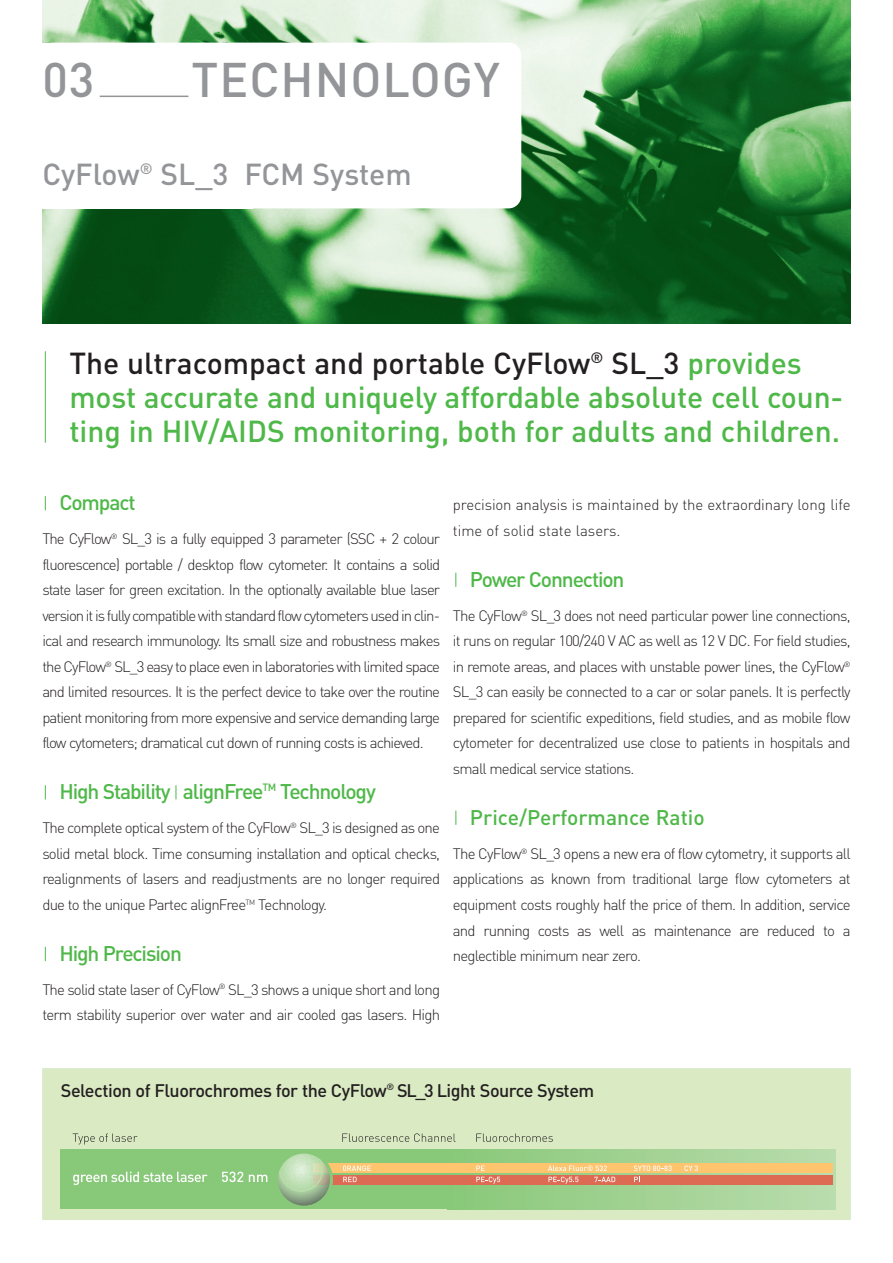
<style>
.page{position:relative;width:893px;height:1263px;background:#fff}
.page>*{position:absolute;margin:0;border:0;box-sizing:border-box;transform-origin:0 0}
.t1{font:500 48px "DIN";letter-spacing:.02em;color:#939598}
.t2{font:500 30px/34px "DIN";color:#4eb848}
.t3{font:500 30px "DIN";color:#939598}
.t4{font:500 21px "DIN";letter-spacing:-.055em;color:#4eb848}
.t5{font:500 21px "DIN";color:#4eb848}
.t6{font:500 18px "DIN";letter-spacing:-.025em;color:#231f20}
.t7{font:300 15px/25.5px "DIN";letter-spacing:-.05em;color:#231f20;text-align:justify}
.t8{font:300 15px/25.5px "DIN";letter-spacing:-.01em;color:#231f20}
.s1{color:#231f20}
</style>
<div class="page">
<img style="left:42px;top:0;width:808px;height:323px">
<div style="left:40px;top:43px;width:481px;height:165px;background:#fff;border-radius:13px"></div>
<div style="left:0;top:43px;width:252px;height:165px;background:#fff"></div>
<hr style="left:100px;top:96px;width:88px;height:1px;background:#939598">
<hr style="left:45px;top:351px;width:1px;height:92px;background:#4eb848">
<div style="left:44px;top:1069px;width:805px;height:151px;background:#daeac3"></div>
<div style="left:61px;top:1149px;width:387px;height:60px;background:#88c879"></div>
<div style="left:447px;top:1149px;width:388px;height:60px;background:linear-gradient(to right,#89c879,#badcad)"></div>
<div style="left:313px;top:1163px;width:519px;height:10px;background:#fec46e"></div>
<div style="left:313px;top:1175px;width:519px;height:10px;background:#dd6b54"></div>
<svg style="left:279px;top:1154px;width:52px;height:51px"></svg>
<div style="left:275px;top:1150px;width:58px;height:59px;border:3px solid #88c879;border-radius:50%"></div>
<svg style="left:342px;top:1133px;width:113px;height:9px"></svg>
<svg style="left:73px;top:1134px;width:64px;height:11px"></svg>
<svg style="left:476px;top:1134px;width:77px;height:8px"></svg>
<svg style="left:222px;top:1172px;width:21px;height:10px"></svg>
<svg style="left:249px;top:1175px;width:18px;height:7px"></svg>
<svg style="left:73px;top:1172px;width:134px;height:13px"></svg>
<svg style="left:634px;top:1177px;width:6px;height:5px"></svg>
<svg style="left:594px;top:1177px;width:21px;height:5px"></svg>
<svg style="left:548px;top:1177px;width:30px;height:7px"></svg>
<svg style="left:476px;top:1177px;width:24px;height:7px"></svg>
<svg style="left:343px;top:1177px;width:13px;height:5px"></svg>
<svg style="left:684px;top:1166px;width:13px;height:5px"></svg>
<svg style="left:634px;top:1166px;width:37px;height:5px"></svg>
<svg style="left:548px;top:1166px;width:58px;height:5px"></svg>
<svg style="left:476px;top:1166px;width:8px;height:5px"></svg>
<svg style="left:343px;top:1166px;width:28px;height:5px"></svg>
<svg style="left:45px;top:496px;width:1px;height:14px"></svg>
<svg style="left:45px;top:947px;width:1px;height:14px"></svg>
<svg style="left:45px;top:785px;width:1px;height:14px"></svg>
<svg style="left:176px;top:785px;width:1px;height:14px"></svg>
<svg style="left:455px;top:811px;width:1px;height:14px"></svg>
<svg style="left:455px;top:573px;width:1px;height:14px"></svg>
<h1 class="t1" style="left:42px;top:62px;width:54px">03</h1>
<h1 class="t1" style="left:191px;top:62px;width:310px">TECHNOLOGY</h1>
<h2 class="t3" style="left:42px;top:164px;width:371px">CyFlow<sup>®</sup> SL_3 FCM System</h2>
<h2 class="t2" style="left:69px;top:349px;width:775px"><span class="s1">The ultracompact and portable CyFlow</span><sup>®</sup> <span class="s1">SL_3</span> provides most accurate and uniquely affordable absolute cell coun&shy;ting in HIV/AIDS monitoring, both for adults and children.</h2>
<h3 class="t4" style="left:59px;top:495px;width:78px">Compact</h3>
<p class="t7" style="left:42px;top:528px;width:399px">The CyFlow<sup>®</sup> SL_3 is a fully equipped 3 parameter (SSC + 2 colour fluorescence) portable / desktop flow cytometer. It contains a solid state laser for green excitation. In the optionally available blue laser version it is fully compatible with standard flow cytometers used in clin&shy;ical and research immunology. Its small size and robustness makes the CyFlow<sup>®</sup> SL_3 easy to place even in laboratories with limited space and limited resources. It is the perfect device to take over the routine patient monitoring from more expensive and service demanding large flow cytometers; dramatical cut down of running costs is achieved.</p>
<h3 class="t4" style="left:59px;top:784px;width:318px">High Stability alignFree<sup>TM</sup> Technology</h3>
<p class="t7" style="left:42px;top:817px;width:399px">The complete optical system of the CyFlow<sup>®</sup> SL_3 is designed as one solid metal block. Time consuming installation and optical checks, realignments of lasers and readjustments are no longer required due to the unique Partec alignFree<sup>TM</sup> Technology.</p>
<h3 class="t4" style="left:59px;top:946px;width:124px">High Precision</h3>
<p class="t7" style="left:42px;top:978px;width:399px">The solid state laser of CyFlow<sup>®</sup> SL_3 shows a unique short and long term stability superior over water and air cooled gas lasers. High</p>
<p class="t8" style="left:453px;top:494px;width:399px">precision analysis is maintained by the extraordinary long life time of solid state lasers.</p>
<h3 class="t4" style="left:470px;top:572px;width:156px">Power Connection</h3>
<p class="t7" style="left:453px;top:605px;width:399px">The CyFlow<sup>®</sup> SL_3 does not need particular power line connections, it runs on regular 100/240 V AC as well as 12 V DC. For field studies, in remote areas, and places with unstable power lines, the CyFlow<sup>® </sup>SL_3 can easily be connected to a car or solar panels. It is perfectly prepared for scientific expeditions, field studies, and as mobile flow cytometer for decentralized use close to patients in hospitals and small medical service stations.</p>
<h3 class="t5" style="left:470px;top:810px;width:236px">Price/Performance Ratio</h3>
<p class="t7" style="left:453px;top:843px;width:399px">The CyFlow<sup>®</sup> SL_3 opens a new era of flow cytometry, it supports all applications as known from traditional large flow cytometers at equipment costs roughly half the price of them. In addition, service and running costs as well as maintenance are reduced to a neglectible minimum near zero.</p>
<p class="t6" style="left:61px;top:1084px;width:535px">Selection of Fluorochromes for the CyFlow<sup>®</sup> SL_3 Light Source System</p>
</div>
